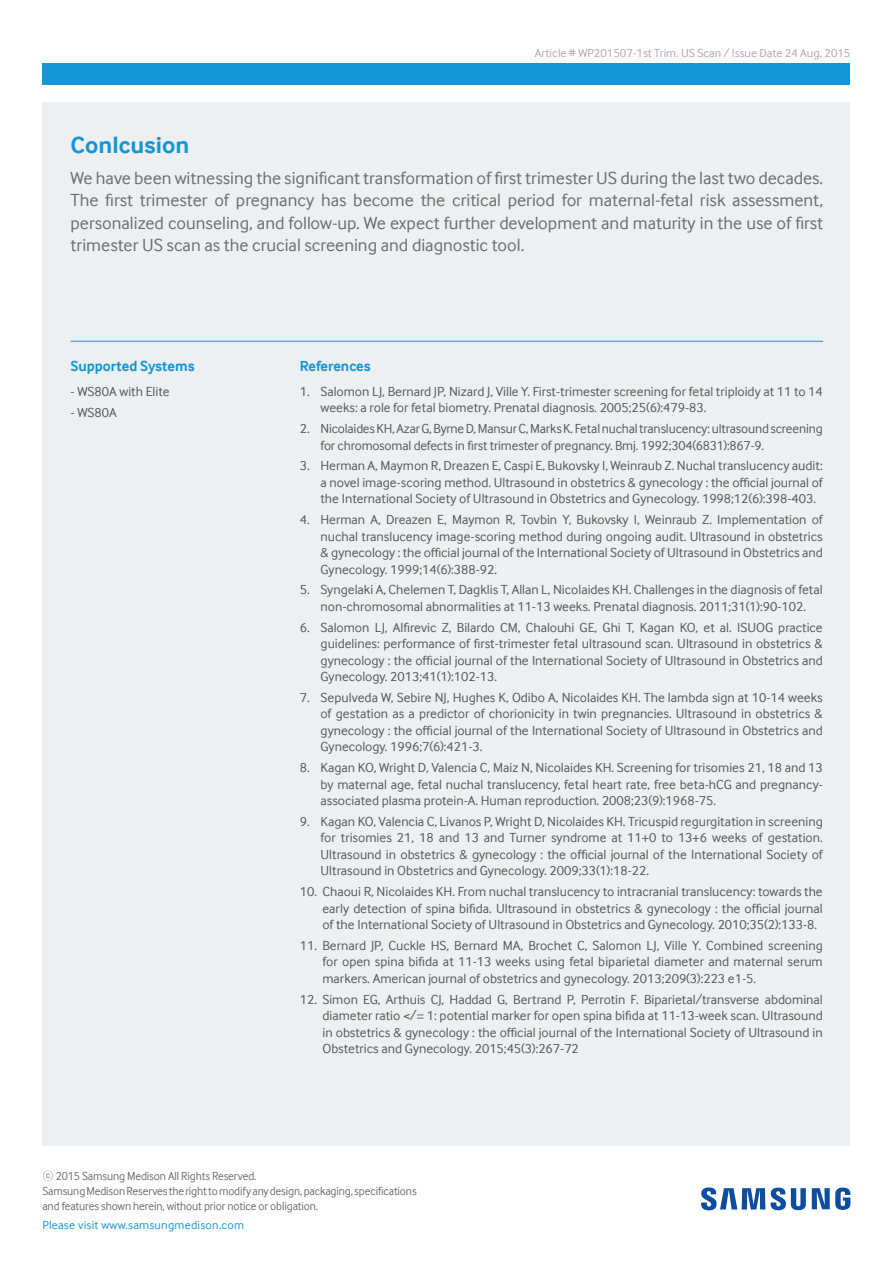
<style>
.page{position:relative;width:893px;height:1263px;background:#fff}
.page>*{position:absolute;margin:0;border:0;box-sizing:border-box;transform-origin:0 0}
.t1{font:700 24px "Samsung Inter Face";color:#1396d5}
.t2{font:18px/22.5px "Samsung Inter Face";color:#6c6d70;text-align:justify}
.t3{font:700 15px "Samsung Inter Face";color:#1396d5;scale:.96 1}
.t4{font:13.5px/16.5px "Samsung Inter Face";color:#57585a;text-align:justify}
.t5{font:12px/15px "Samsung Inter Face";letter-spacing:-.01em;color:#6c6d70;scale:.95 1}
.t6{font:12px "Samsung Inter Face";color:#a8a9ad}
.t7{font:12px "Samsung Inter Face";letter-spacing:.02em;color:#1396d5}
.s1{font-family:"Dotum"}
</style>
<div class="page">
<div style="left:43px;top:102px;width:807px;height:1044px;background:#edeff0"></div>
<div style="left:43px;top:64px;width:807px;height:21px;background:#1396d5"></div>
<hr style="left:71px;top:341px;width:752px;height:1px;background:#1396d5">
<svg style="left:701px;top:1187px;width:64px;height:23px"></svg>
<svg style="left:771px;top:1187px;width:35px;height:23px"></svg>
<svg style="left:812px;top:1187px;width:38px;height:23px"></svg>
<p class="t6" style="left:535px;top:46px;width:317px">Article # WP201507-1st Trim. US Scan / Issue Date 24 Aug, 2015</p>
<p class="t1" style="left:71px;top:130px;width:120px">Conlcusion</p>
<p class="t2" style="left:71px;top:166px;width:754px">We have been witnessing the significant transformation of first trimester US during the last two decades.<br>The first trimester of pregnancy has become the critical period for maternal-fetal risk assessment, personalized counseling, and follow-up. We expect further development and maturity in the use of first trimester US scan as the crucial screening and diagnostic tool.</p>
<p class="t3" style="left:71px;top:357px;width:131px">Supported Systems</p>
<p class="t4" style="left:71px;top:383px;width:101px">- WS80A with Elite</p>
<p class="t4" style="left:71px;top:404px;width:48px">- WS80A</p>
<p class="t3" style="left:300px;top:357px;width:75px">References</p>
<p class="t4" style="left:321px;top:383px;width:504px;text-indent:-21px">1. Salomon LJ, Bernard JP, Nizard J, Ville Y. First-trimester screening for fetal triploidy at 11 to 14 weeks: a role for fetal biometry. Prenatal diagnosis. 2005;25(6):479-83.</p>
<p class="t4" style="left:321px;top:420px;width:504px;text-indent:-21px">2. Nicolaides KH, Azar G, Byrne D, Mansur C, Marks K. Fetal nuchal translucency: ultrasound screening for chromosomal defects in first trimester of pregnancy. Bmj. 1992;304(6831):867-9.</p>
<p class="t4" style="left:321px;top:457px;width:504px;text-indent:-21px">3. Herman A, Maymon R, Dreazen E, Caspi E, Bukovsky I, Weinraub Z. Nuchal translucency audit: a novel image-scoring method. Ultrasound in obstetrics &amp; gynecology : the official journal of the International Society of Ultrasound in Obstetrics and Gynecology. 1998;12(6):398-403.</p>
<p class="t4" style="left:321px;top:511px;width:504px;text-indent:-21px">4. Herman A, Dreazen E, Maymon R, Tovbin Y, Bukovsky I, Weinraub Z. Implementation of nuchal translucency image-scoring method during ongoing audit. Ultrasound in obstetrics &amp; gynecology : the official journal of the International Society of Ultrasound in Obstetrics and Gynecology. 1999;14(6):388-92.</p>
<p class="t4" style="left:300px;top:581px;width:524px;text-align:center">5. Syngelaki A, Chelemen T, Dagklis T, Allan L, Nicolaides KH. Challenges in the diagnosis of fetal non-chromosomal abnormalities at 11-13 weeks. Prenatal diagnosis. 2011;31(1):90-102.</p>
<p class="t4" style="left:321px;top:619px;width:504px;text-indent:-21px">6. Salomon LJ, Alfirevic Z, Bilardo CM, Chalouhi GE, Ghi T, Kagan KO, et al. ISUOG practice guidelines: performance of first-trimester fetal ultrasound scan. Ultrasound in obstetrics &amp; gynecology : the official journal of the International Society of Ultrasound in Obstetrics and Gynecology. 2013;41(1):102-13.</p>
<p class="t4" style="left:321px;top:689px;width:504px;text-indent:-21px">7. Sepulveda W, Sebire NJ, Hughes K, Odibo A, Nicolaides KH. The lambda sign at 10-14 weeks of gestation as a predictor of chorionicity in twin pregnancies. Ultrasound in obstetrics &amp; gynecology : the official journal of the International Society of Ultrasound in Obstetrics and Gynecology. 1996;7(6):421-3.</p>
<p class="t4" style="left:321px;top:759px;width:504px;text-indent:-21px">8. Kagan KO, Wright D, Valencia C, Maiz N, Nicolaides KH. Screening for trisomies 21, 18 and 13 by maternal age, fetal nuchal translucency, fetal heart rate, free beta-hCG and pregnancy&shy;associated plasma protein-A. Human reproduction. 2008;23(9):1968-75.</p>
<p class="t4" style="left:321px;top:813px;width:504px;text-indent:-21px">9. Kagan KO, Valencia C, Livanos P, Wright D, Nicolaides KH. Tricuspid regurgitation in screening for trisomies 21, 18 and 13 and Turner syndrome at 11+0 to 13+6 weeks of gestation.<br>Ultrasound in obstetrics &amp; gynecology : the official journal of the International Society of Ultrasound in Obstetrics and Gynecology. 2009;33(1):18-22.</p>
<p class="t4" style="left:322px;top:883px;width:502px;text-indent:-23px">10. Chaoui R, Nicolaides KH. From nuchal translucency to intracranial translucency: towards the early detection of spina bifida. Ultrasound in obstetrics &amp; gynecology : the official journal of the International Society of Ultrasound in Obstetrics and Gynecology. 2010;35(2):133-8.</p>
<p class="t4" style="left:322px;top:937px;width:502px;text-indent:-23px">11. Bernard JP, Cuckle HS, Bernard MA, Brochet C, Salomon LJ, Ville Y. Combined screening for open spina bifida at 11-13 weeks using fetal biparietal diameter and maternal serum markers. American journal of obstetrics and gynecology. 2013;209(3):223 e1-5.</p>
<p class="t4" style="left:322px;top:991px;width:502px;text-indent:-23px">12. Simon EG, Arthuis CJ, Haddad G, Bertrand P, Perrotin F. Biparietal/transverse abdominal diameter ratio &lt;/= 1: potential marker for open spina bifida at 11-13-week scan. Ultrasound in obstetrics &amp; gynecology : the official journal of the International Society of Ultrasound in Obstetrics and Gynecology. 2015;45(3):267-72</p>
<p class="t5" style="left:42px;top:1169px;width:227px"><span class="s1">ⓒ</span> 2015 Samsung Medison All Rights Reserved.</p>
<p class="t5" style="left:42px;top:1184px;width:396px">Samsung Medison Reserves the right to modify any design, packaging, specifications and features shown herein, without prior notice or obligation.</p>
<p class="t7" style="left:42px;top:1218px;width:203px">Please visit www.samsungmedison.com</p>
</div>
